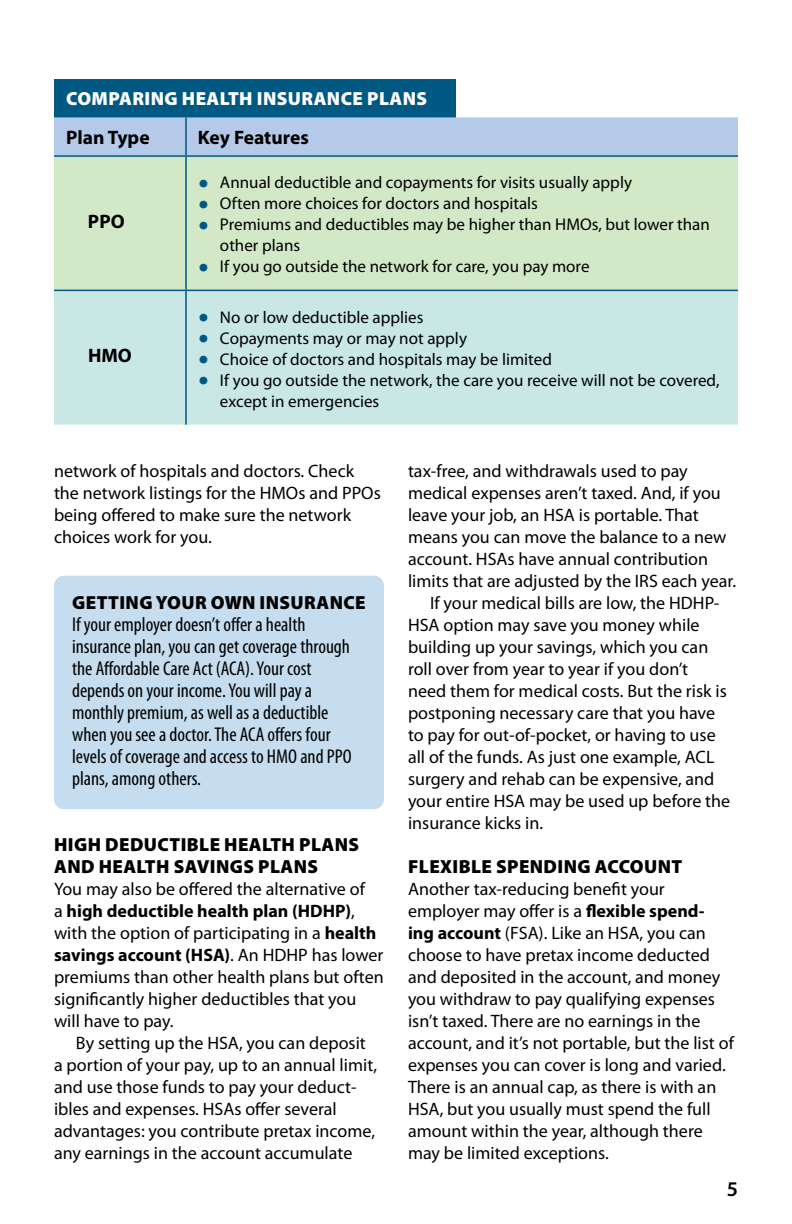
<style>
.page{position:relative;width:792px;height:1224px;background:#fff}
.page>*{position:absolute;margin:0;border:0;box-sizing:border-box;transform-origin:0 0}
.t1{font:600 21px "Myriad Pro";color:#000}
.t2{font:condensed 20px/22px "Myriad Pro";color:#000}
.t3{font:700 19.6px "Myriad Pro";color:#000}
.t4{font:900 19px/22px "Myriad Pro";letter-spacing:.02em;color:#000}
.t5{font:900 19px "Myriad Pro";letter-spacing:.02em;color:#fff}
.t6{font:18px/22px "Myriad Pro";color:#000}
.t7{font:17px/21px "Myriad Pro";color:#000}
.s1{font-family:"Adobe Garamond Pro";font-size:28px;color:#005983}
.s2{font-weight:700}
</style>
<div class="page">
<div style="left:54px;top:79px;width:402px;height:38px;background:#005983"></div>
<div style="left:54px;top:117px;width:684px;height:38px;background:#b5cae9"></div>
<div style="left:54px;top:157px;width:684px;height:133px;background:#d2e8c7"></div>
<div style="left:54px;top:291px;width:684px;height:134px;background:#c9e7e4"></div>
<hr style="left:185px;top:117px;width:2px;height:38px;background:#005983">
<hr style="left:54px;top:155px;width:132px;height:2px;background:#005983">
<hr style="left:186px;top:155px;width:270px;height:2px;background:#005983">
<hr style="left:185px;top:157px;width:2px;height:133px;background:#005983">
<hr style="left:456px;top:155px;width:282px;height:2px;background:#005983">
<hr style="left:54px;top:290px;width:132px;height:1px;background:#005983">
<hr style="left:186px;top:290px;width:270px;height:1px;background:#005983">
<hr style="left:185px;top:291px;width:2px;height:134px;background:#005983">
<hr style="left:456px;top:290px;width:282px;height:1px;background:#005983">
<div style="left:54px;top:576px;width:330px;height:233px;background:#c5ddee;border-radius:10px"></div>
<p class="t5" style="left:66px;top:88px;width:363px">COMPARING HEALTH INSURANCE PLANS</p>
<p class="t3" style="left:66px;top:125px;width:85px">Plan Type</p>
<p class="t3" style="left:198px;top:125px;width:112px">Key Features</p>
<p class="t3" style="left:88px;top:208px;width:38px">PPO</p>
<p class="t3" style="left:88px;top:342px;width:45px">HMO</p>
<p class="t7" style="left:198px;top:172px;width:436px"><span class="s1">•</span> Annual deductible and copayments for visits usually apply</p>
<p class="t7" style="left:198px;top:193px;width:341px"><span class="s1">•</span> Often more choices for doctors and hospitals</p>
<p class="t7" style="left:220px;top:214px;width:491px;text-indent:-22px"><span class="s1">•</span> Premiums and deductibles may be higher than HMOs, but lower than other plans</p>
<p class="t7" style="left:198px;top:256px;width:393px"><span class="s1">•</span> If you go outside the network for care, you pay more</p>
<p class="t7" style="left:198px;top:307px;width:227px"><span class="s1">•</span> No or low deductible applies</p>
<p class="t7" style="left:198px;top:328px;width:271px"><span class="s1">•</span> Copayments may or may not apply</p>
<p class="t7" style="left:198px;top:349px;width:355px"><span class="s1">•</span> Choice of doctors and hospitals may be limited</p>
<p class="t7" style="left:220px;top:370px;width:501px;text-indent:-22px"><span class="s1">•</span> If you go outside the network, the care you receive will not be covered, except in emergencies</p>
<p class="t6" style="left:54px;top:460px;width:328px">network of hospitals and doctors. Check the network listings for the HMOs and PPOs being offered to make sure the network choices work for you.</p>
<p class="t4" style="left:72px;top:592px;width:295px">GETTING YOUR OWN INSURANCE</p>
<p class="t2" style="left:72px;top:613px;width:281px">If your employer doesn’t offer a health insurance plan, you can get coverage through the Affordable Care Act (ACA). Your cost depends on your income. You will pay a monthly premium, as well as a deductible when you see a doctor. The ACA offers four levels of coverage and access to HMO and PPO plans, among others.</p>
<p class="t4" style="left:54px;top:834px;width:307px">HIGH DEDUCTIBLE HEALTH PLANS<br>AND HEALTH SAVINGS PLANS</p>
<p class="t6" style="left:54px;top:878px;width:331px">You may also be offered the alternative of<br>a <span class="s2">high deductible health plan (HDHP)</span>, with the option of participating in a <span class="s2">health savings account (HSA)</span>. An HDHP has lower premiums than other health plans but often significantly higher deductibles that you will have to pay.</p>
<p class="t6" style="left:54px;top:1032px;width:325px;text-indent:22px">By setting up the HSA, you can deposit a portion of your pay, up to an annual limit, and use those funds to pay your deduct&shy;ibles and expenses. HSAs offer several advantages: you contribute pretax income, any earnings in the account accumulate</p>
<p class="t6" style="left:408px;top:460px;width:281px">tax-free, and withdrawals used to pay</p>
<p class="t6" style="left:408px;top:482px;width:314px">medical expenses aren’t taxed. And, if you</p>
<p class="t6" style="left:408px;top:504px;width:292px">leave your job, an HSA is portable. That</p>
<p class="t6" style="left:408px;top:526px;width:320px">means you can move the balance to a new</p>
<p class="t6" style="left:408px;top:548px;width:302px">account. HSAs have annual contribution</p>
<p class="t6" style="left:408px;top:570px;width:330px">limits that are adjusted by the IRS each year.</p>
<p class="t6" style="left:430px;top:592px;width:291px">If your medical bills are low, the HDHP-</p>
<p class="t6" style="left:408px;top:614px;width:293px">HSA option may save you money while</p>
<p class="t6" style="left:408px;top:636px;width:302px">building up your savings, which you can</p>
<p class="t6" style="left:408px;top:658px;width:282px">roll over from year to year if you don’t</p>
<p class="t6" style="left:408px;top:680px;width:320px">need them for medical costs. But the risk is</p>
<p class="t6" style="left:408px;top:702px;width:309px">postponing necessary care that you have</p>
<p class="t6" style="left:408px;top:724px;width:309px">to pay for out-of-pocket, or having to use</p>
<p class="t6" style="left:408px;top:746px;width:308px">all of the funds. As just one example, ACL</p>
<p class="t6" style="left:408px;top:768px;width:308px">surgery and rehab can be expensive, and</p>
<p class="t6" style="left:408px;top:790px;width:324px">your entire HSA may be used up before the</p>
<p class="t6" style="left:408px;top:812px;width:137px">insurance kicks in.</p>
<p class="t4" style="left:408px;top:856px;width:276px">FLEXIBLE SPENDING ACCOUNT</p>
<p class="t6" style="left:408px;top:878px;width:327px">Another tax-reducing benefit your employer may offer is a <span class="s2">flexible spend&shy;ing account</span> (FSA). Like an HSA, you can choose to have pretax income deducted and deposited in the account, and money you withdraw to pay qualifying expenses isn’t taxed. There are no earnings in the account, and it’s not portable, but the list of expenses you can cover is long and varied.<br>There is an annual cap, as there is with an HSA, but you usually must spend the full amount within the year, although there may be limited exceptions.</p>
<p class="t1" style="left:727px;top:1176px;width:13px">5</p>
</div>
